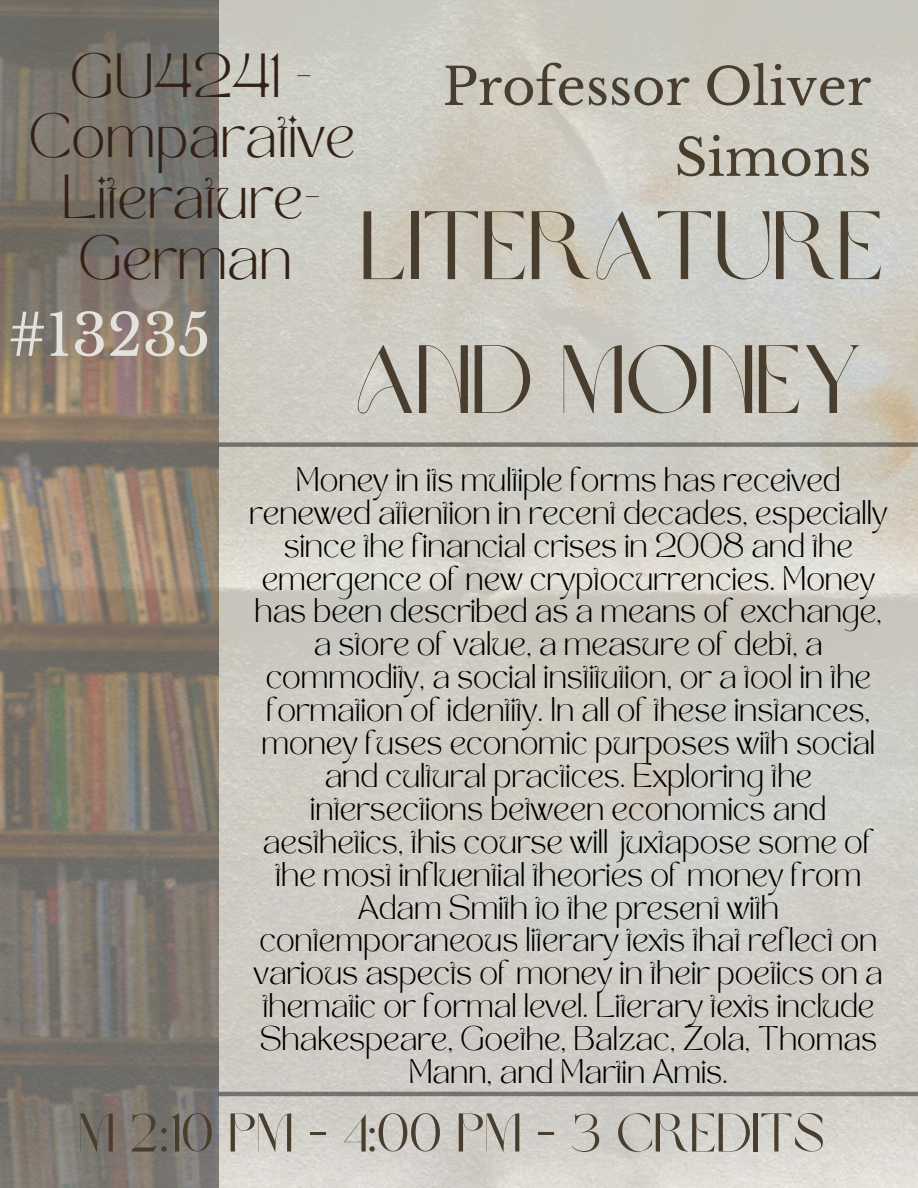
<style>
.page{position:relative;width:918px;height:1188px;background:#fff}
.page>*{position:absolute;margin:0;border:0;box-sizing:border-box;transform-origin:0 0}
.t1{font:96px/133.8px "Brown Sugar";color:#493e2d}
.t2{font:57.3px "Libre Baskerville";color:#e4e2dd}
.t3{font:54px "Brown Sugar";color:#493e2d}
.t4{font:51px/70.8px "Libre Baskerville";color:#493e2d;text-align:right}
.t5{font:43.5px/60.8px "TAN MON CHERI Regular";color:#332116;text-align:center}
.t6{font:24px/32.8px "TAN MON CHERI Regular";color:#000;text-align:center}
</style>
<div class="page">
<hr style="left:219px;top:1092px;width:699px;height:4px;background:#747370">
<img style="left:0;top:0;width:219px;height:1188px">
<div style="left:219px;top:442px;width:699px;height:5px;background:#74726e"></div>
<p class="t5" style="left:29px;top:53px;width:328px">GU4241 -<br>Comparative<br>Literature-<br>German</p>
<p class="t4" style="left:443px;top:52px;width:430px">Professor Oliver<br>Simons</p>
<p class="t1" style="left:354px;top:188px;width:532px">LITERATURE<br>AND MONEY</p>
<p class="t2" style="left:8px;top:300px;width:204px">#13235</p>
<p class="t6" style="left:249px;top:467px;width:640px">Money in its multiple forms has received renewed attention in recent decades, especially since the financial crises in 2008 and the emergence of new cryptocurrencies. Money has been described as a means of exchange, a store of value, a measure of debt, a commodity, a social institution, or a tool in the formation of identity. In all of these instances, money fuses economic purposes with social and cultural practices. Exploring the intersections between economics and aesthetics, this course will juxtapose some of the most influential theories of money from Adam Smith to the present with contemporaneous literary texts that reflect on various aspects of money in their poetics on a thematic or formal level. Literary texts include Shakespeare, Goethe, Balzac, Zola, Thomas Mann, and Martin Amis.</p>
<p class="t3" style="left:78px;top:1111px;width:748px">M 2:10 PM - 4:00 PM - 3 CREDITS</p>
</div>
